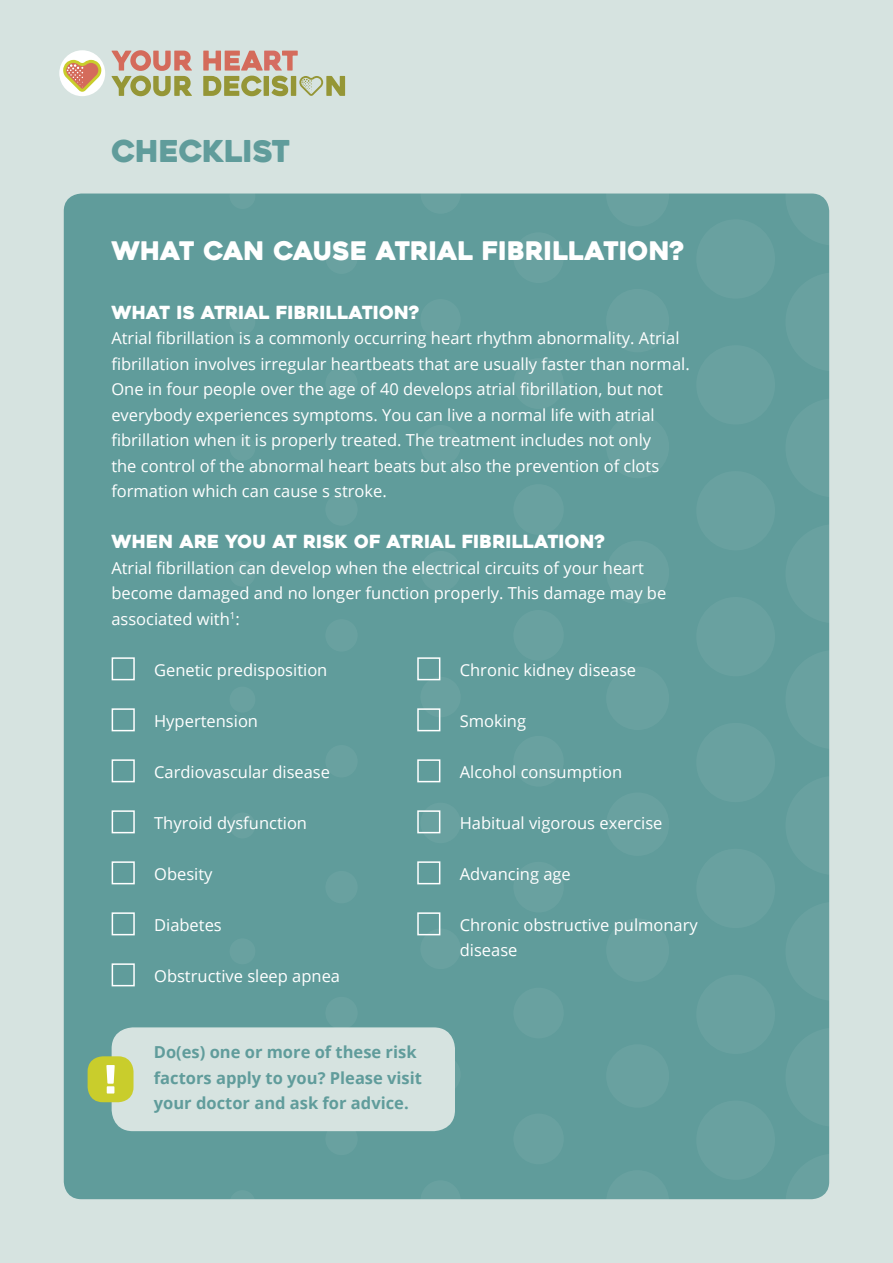
<style>
.page{position:relative;width:893px;height:1263px;background:#d6e3e0}
.page>*{position:absolute;margin:0;border:0;box-sizing:border-box;transform-origin:0 0}
.t1{font:30px "Heavitas";color:#609c9b}
.t2{font:25.5px "Heavitas";color:#fff}
.t3{font:18px "Heavitas";letter-spacing:.005em;color:#fff}
.t4{font:16.5px/25.5px "Open Sans";color:#fff}
.t5{font:700 16.5px/25.5px "Open Sans";color:#609c9b}
</style>
<div class="page">
<div style="left:64px;top:194px;width:765px;height:1005px;background:#609c9b;border-radius:18px"></div>
<svg style="left:785px;top:146px;width:99px;height:100px"></svg>
<svg style="left:606px;top:163px;width:63px;height:64px;fill:#69a1a0"></svg>
<svg style="left:420px;top:173px;width:41px;height:41px"></svg>
<svg style="left:230px;top:183px;width:25px;height:26px"></svg>
<svg style="left:785px;top:272px;width:99px;height:100px"></svg>
<div style="left:696px;top:219px;width:79px;height:80px;background:#69a1a0;border-radius:50%"></div>
<div style="left:606px;top:289px;width:63px;height:63px;background:#69a1a0;border-radius:50%"></div>
<div style="left:513px;top:232px;width:51px;height:51px;background:#69a1a0;border-radius:50%"></div>
<div style="left:420px;top:299px;width:41px;height:41px;background:#69a1a0;border-radius:50%"></div>
<div style="left:325px;top:241px;width:33px;height:33px;background:#69a1a0;border-radius:50%"></div>
<div style="left:230px;top:309px;width:25px;height:26px;background:#69a1a0;border-radius:50%"></div>
<svg style="left:785px;top:398px;width:99px;height:100px"></svg>
<div style="left:696px;top:345px;width:79px;height:80px;background:#69a1a0;border-radius:50%"></div>
<div style="left:606px;top:415px;width:63px;height:63px;background:#69a1a0;border-radius:50%"></div>
<div style="left:513px;top:358px;width:51px;height:51px;background:#69a1a0;border-radius:50%"></div>
<div style="left:420px;top:425px;width:41px;height:41px;background:#69a1a0;border-radius:50%"></div>
<div style="left:325px;top:367px;width:33px;height:33px;background:#69a1a0;border-radius:50%"></div>
<div style="left:230px;top:435px;width:25px;height:26px;background:#69a1a0;border-radius:50%"></div>
<svg style="left:785px;top:524px;width:99px;height:99px"></svg>
<div style="left:696px;top:471px;width:79px;height:80px;background:#69a1a0;border-radius:50%"></div>
<div style="left:606px;top:540px;width:63px;height:64px;background:#69a1a0;border-radius:50%"></div>
<div style="left:513px;top:484px;width:51px;height:51px;background:#69a1a0;border-radius:50%"></div>
<div style="left:420px;top:551px;width:41px;height:40px;background:#69a1a0;border-radius:50%"></div>
<div style="left:325px;top:493px;width:33px;height:33px;background:#69a1a0;border-radius:50%"></div>
<div style="left:230px;top:561px;width:25px;height:26px;background:#69a1a0;border-radius:50%"></div>
<svg style="left:785px;top:650px;width:99px;height:99px"></svg>
<div style="left:696px;top:597px;width:79px;height:79px;background:#69a1a0;border-radius:50%"></div>
<div style="left:606px;top:666px;width:63px;height:64px;background:#69a1a0;border-radius:50%"></div>
<div style="left:513px;top:610px;width:51px;height:51px;background:#69a1a0;border-radius:50%"></div>
<div style="left:420px;top:677px;width:41px;height:40px;background:#69a1a0;border-radius:50%"></div>
<div style="left:325px;top:619px;width:33px;height:33px;background:#69a1a0;border-radius:50%"></div>
<div style="left:230px;top:686px;width:25px;height:27px;background:#69a1a0;border-radius:50%"></div>
<svg style="left:785px;top:776px;width:99px;height:99px"></svg>
<div style="left:696px;top:723px;width:79px;height:79px;background:#69a1a0;border-radius:50%"></div>
<div style="left:606px;top:792px;width:63px;height:64px;background:#69a1a0;border-radius:50%"></div>
<div style="left:513px;top:736px;width:51px;height:51px;background:#69a1a0;border-radius:50%"></div>
<div style="left:420px;top:802px;width:41px;height:41px;background:#69a1a0;border-radius:50%"></div>
<div style="left:325px;top:745px;width:33px;height:32px;background:#69a1a0;border-radius:50%"></div>
<div style="left:230px;top:812px;width:25px;height:26px;background:#69a1a0;border-radius:50%"></div>
<svg style="left:785px;top:901px;width:99px;height:100px"></svg>
<div style="left:696px;top:848px;width:79px;height:80px;background:#69a1a0;border-radius:50%"></div>
<div style="left:606px;top:918px;width:63px;height:64px;background:#69a1a0;border-radius:50%"></div>
<div style="left:513px;top:862px;width:51px;height:51px;background:#69a1a0;border-radius:50%"></div>
<div style="left:420px;top:928px;width:41px;height:41px;background:#69a1a0;border-radius:50%"></div>
<div style="left:325px;top:871px;width:33px;height:32px;background:#69a1a0;border-radius:50%"></div>
<div style="left:230px;top:938px;width:25px;height:26px;background:#69a1a0;border-radius:50%"></div>
<svg style="left:785px;top:1027px;width:99px;height:100px"></svg>
<div style="left:696px;top:974px;width:79px;height:80px;background:#69a1a0;border-radius:50%"></div>
<div style="left:606px;top:1044px;width:63px;height:64px;background:#69a1a0;border-radius:50%"></div>
<div style="left:513px;top:987px;width:51px;height:51px;background:#69a1a0;border-radius:50%"></div>
<div style="left:420px;top:1054px;width:41px;height:41px;background:#69a1a0;border-radius:50%"></div>
<div style="left:325px;top:997px;width:33px;height:32px;background:#69a1a0;border-radius:50%"></div>
<svg style="left:785px;top:1153px;width:99px;height:100px"></svg>
<div style="left:696px;top:1100px;width:79px;height:80px;background:#69a1a0;border-radius:50%"></div>
<svg style="left:606px;top:1170px;width:63px;height:64px"></svg>
<div style="left:513px;top:1113px;width:51px;height:51px;background:#69a1a0;border-radius:50%"></div>
<svg style="left:420px;top:1180px;width:41px;height:41px"></svg>
<div style="left:325px;top:1122px;width:33px;height:33px;background:#69a1a0;border-radius:50%"></div>
<svg style="left:230px;top:1190px;width:25px;height:26px"></svg>
<div style="left:59px;top:50px;width:46px;height:46px;background:#fff;border-radius:50%"></div>
<svg style="left:63px;top:60px;width:38px;height:32px"></svg>
<svg style="left:112px;top:50px;width:80px;height:46px"></svg>
<svg style="left:203px;top:51px;width:142px;height:45px"></svg>
<div style="left:112px;top:657px;width:23px;height:23px;border:2px solid #fff"></div>
<div style="left:112px;top:708px;width:23px;height:23px;border:2px solid #fff"></div>
<div style="left:112px;top:759px;width:23px;height:23px;border:2px solid #fff"></div>
<div style="left:112px;top:810px;width:23px;height:23px;border:2px solid #fff"></div>
<div style="left:112px;top:861px;width:23px;height:23px;border:2px solid #fff"></div>
<div style="left:112px;top:912px;width:23px;height:23px;border:2px solid #fff"></div>
<div style="left:112px;top:963px;width:23px;height:23px;border:2px solid #fff"></div>
<div style="left:417px;top:657px;width:23px;height:23px;border:2px solid #fff"></div>
<div style="left:417px;top:708px;width:23px;height:23px;border:2px solid #fff"></div>
<div style="left:417px;top:759px;width:23px;height:23px;border:2px solid #fff"></div>
<div style="left:417px;top:810px;width:23px;height:23px;border:2px solid #fff"></div>
<div style="left:417px;top:861px;width:23px;height:23px;border:2px solid #fff"></div>
<div style="left:417px;top:912px;width:23px;height:23px;border:2px solid #fff"></div>
<div style="left:112px;top:1027px;width:343px;height:104px;background:#d6e3e0;border-radius:21px"></div>
<div style="left:88px;top:1056px;width:46px;height:46px;background:#c9cd2c;border-radius:15px"></div>
<svg style="left:106px;top:1065px;width:9px;height:28px"></svg>
<h1 class="t1" style="left:112px;top:133px;width:180px">CHECKLIST</h1>
<p class="t2" style="left:111px;top:236px;width:575px">WHAT CAN CAUSE ATRIAL FIBRILLATION?</p>
<p class="t3" style="left:111px;top:301px;width:310px">WHAT IS ATRIAL FIBRILLATION?</p>
<p class="t4" style="left:111px;top:325px;width:580px">Atrial fibrillation is a commonly occurring heart rhythm abnormality. Atrial fibrillation involves irregular heartbeats that are usually faster than normal.<br>One in four people over the age of 40 develops atrial fibrillation, but not everybody experiences symptoms. You can live a normal life with atrial fibrillation when it is properly treated. The treatment includes not only<br>the control of the abnormal heart beats but also the prevention of clots formation which can cause s stroke.</p>
<p class="t3" style="left:111px;top:531px;width:495px">WHEN ARE YOU AT RISK OF ATRIAL FIBRILLATION?</p>
<p class="t4" style="left:111px;top:555px;width:534px">Atrial fibrillation can develop when the electrical circuits of your heart</p>
<p class="t4" style="left:111px;top:580px;width:556px">become damaged and no longer function properly. This damage may be associated with<sup>1</sup>:</p>
<p class="t4" style="left:154px;top:657px;width:175px">Genetic predisposition</p>
<p class="t4" style="left:154px;top:708px;width:105px">Hypertension</p>
<p class="t4" style="left:154px;top:759px;width:177px">Cardiovascular disease</p>
<p class="t4" style="left:154px;top:810px;width:154px">Thyroid dysfunction</p>
<p class="t4" style="left:154px;top:861px;width:60px">Obesity</p>
<p class="t4" style="left:154px;top:912px;width:69px">Diabetes</p>
<p class="t4" style="left:154px;top:963px;width:187px">Obstructive sleep apnea</p>
<p class="t4" style="left:460px;top:657px;width:178px">Chronic kidney disease</p>
<p class="t4" style="left:460px;top:708px;width:68px">Smoking</p>
<p class="t4" style="left:460px;top:759px;width:164px">Alcohol consumption</p>
<p class="t4" style="left:460px;top:810px;width:204px">Habitual vigorous exercise</p>
<p class="t4" style="left:460px;top:861px;width:113px">Advancing age</p>
<p class="t4" style="left:460px;top:912px;width:240px">Chronic obstructive pulmonary disease</p>
<p class="t5" style="left:154px;top:1039px;width:270px">Do(es) one or more of these risk factors apply to you? Please visit your doctor and ask for advice.</p>
</div>
